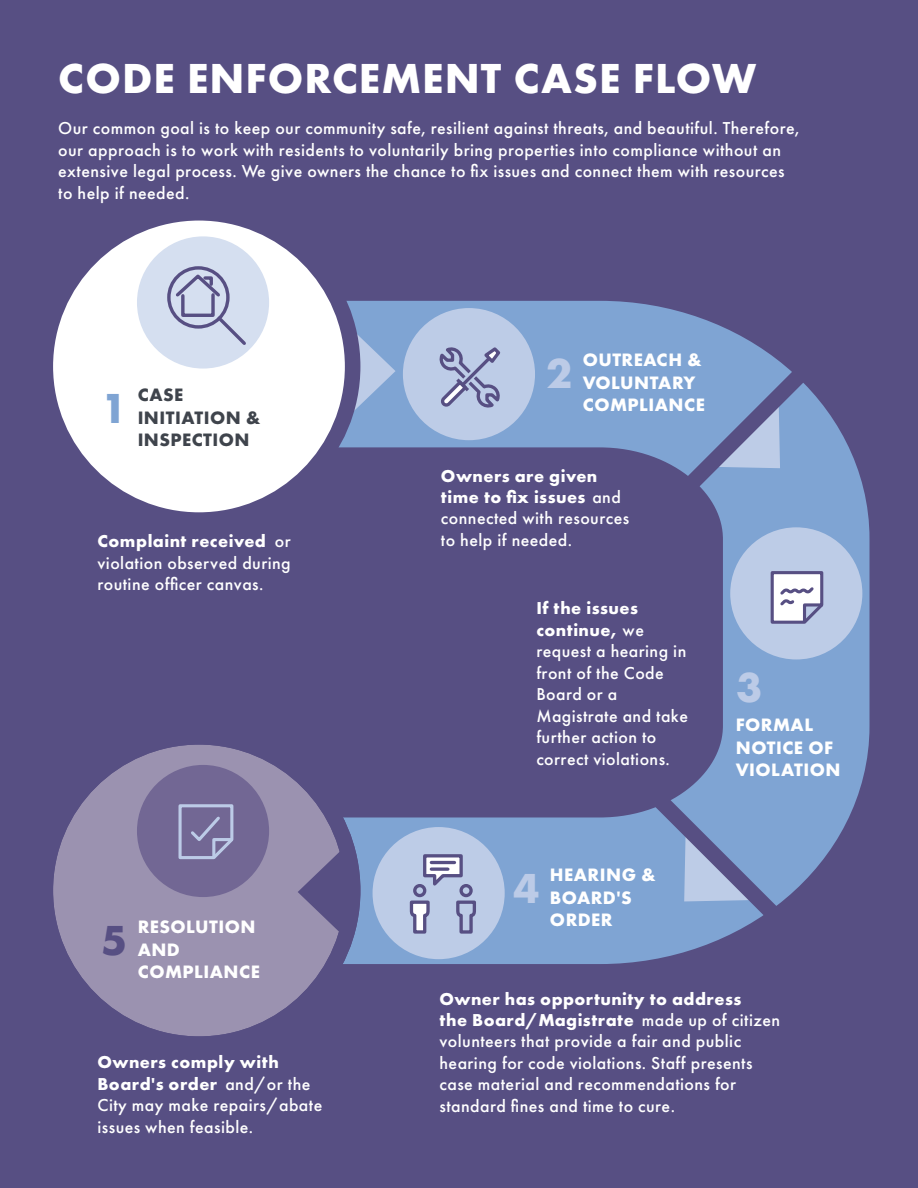
<style>
.page{position:relative;width:918px;height:1188px;background:#574f83}
.page>*{position:absolute;margin:0;border:0;box-sizing:border-box;transform-origin:0 0}
.t1{font:700 43.65px "Futura PT";letter-spacing:.025em;color:#fff}
.t2{font:700 43.65px "Futura PT";color:#bccbe7}
.t3{font:700 43.65px "Futura PT";color:#7fa4d3}
.t4{font:700 43.65px "Futura PT";color:#574f83}
.t5{font:700 18.75px/22.4px "Futura PT";letter-spacing:.025em;color:#fff}
.t6{font:700 18.75px/22.4px "Futura PT";letter-spacing:.025em;color:#3f444c}
.t7{font:500 17.85px/21.5px "Futura PT";letter-spacing:.025em;color:#fff}
.s1{font-weight:700}
</style>
<div class="page">
<svg style="left:338px;top:300px;width:532px;height:664px"></svg>
<svg style="left:351px;top:322px;width:45px;height:98px"></svg>
<div style="left:45px;top:213px;width:308px;height:307px;background:#fff;border-radius:50%"></div>
<div style="left:38px;top:205px;width:322px;height:323px;border:16px solid #574f83;border-radius:50%"></div>
<div style="left:45px;top:737px;width:308px;height:307px;background:#9b92b0;border-radius:50%"></div>
<svg style="left:298px;top:843px;width:45px;height:99px"></svg>
<div style="left:38px;top:729px;width:322px;height:323px;border:16px solid #574f83;border-radius:50%"></div>
<svg style="left:665px;top:344px;width:166px;height:166px"></svg>
<svg style="left:633px;top:774px;width:166px;height:165px"></svg>
<div style="left:403px;top:308px;width:132px;height:132px;background:#bdcce7;border-radius:50%"></div>
<svg style="left:439px;top:347px;width:62px;height:61px"></svg>
<div style="left:137px;top:236px;width:132px;height:133px;background:#d5dff0;border-radius:50%"></div>
<div style="left:730px;top:527px;width:132px;height:132px;background:#bdcce7;border-radius:50%"></div>
<div style="left:373px;top:827px;width:132px;height:132px;background:#bdcce7;border-radius:50%"></div>
<div style="left:137px;top:765px;width:132px;height:132px;background:#726794;border-radius:50%"></div>
<svg style="left:409px;top:900px;width:21px;height:34px"></svg>
<div style="left:413px;top:884px;width:13px;height:13px;border:3px solid #574f83;border-radius:50%"></div>
<svg style="left:456px;top:900px;width:20px;height:34px"></svg>
<div style="left:459px;top:884px;width:14px;height:13px;border:3px solid #574f83;border-radius:50%"></div>
<svg style="left:421px;top:854px;width:43px;height:38px"></svg>
<svg style="left:431px;top:867px;width:17px;height:4px"></svg>
<hr style="left:431px;top:861px;width:24px;height:3px;background:#574f83">
<svg style="left:178px;top:804px;width:56px;height:56px"></svg>
<svg style="left:770px;top:571px;width:54px;height:53px"></svg>
<div style="left:167px;top:266px;width:63px;height:63px;border:3px solid #574f83;border-radius:50%"></div>
<svg style="left:173px;top:272px;width:73px;height:73px"></svg>
<h1 class="t1" style="left:58px;top:50px;width:699px">CODE ENFORCEMENT CASE FLOW</h1>
<p class="t7" style="left:58px;top:118px;width:743px">Our common goal is to keep our community safe, resilient against threats, and beautiful. Therefore, our approach is to work with residents to voluntarily bring properties into compliance without an extensive legal process. We give owners the chance to fix issues and connect them with resources to help if needed.</p>
<h1 class="t3" style="left:101px;top:380px;width:28px">1</h1>
<p class="t6" style="left:138px;top:383px;width:124px">CASE<br>INITIATION &amp;<br>INSPECTION</p>
<p class="t7" style="left:97px;top:531px;width:195px;text-align:justify"><span class="s1">Complaint received</span> or violation observed during routine officer canvas.</p>
<h1 class="t4" style="left:101px;top:912px;width:28px">5</h1>
<p class="t5" style="left:138px;top:915px;width:124px">RESOLUTION<br>AND<br>COMPLIANCE</p>
<p class="t7" style="left:97px;top:1052px;width:226px"><span class="s1">Owners comply with<br>Board's order</span> and/or the<br>City may make repairs/abate issues when feasible.</p>
<h1 class="t2" style="left:546px;top:345px;width:28px">2</h1>
<p class="t5" style="left:583px;top:348px;width:124px">OUTREACH &amp;<br>VOLUNTARY<br>COMPLIANCE</p>
<p class="t7" style="left:441px;top:465px;width:190px"><span class="s1">Owners are given time to fix issues</span> and connected with resources to help if needed.</p>
<p class="t7" style="left:536px;top:598px;width:153px"><span class="s1">If the issues continue,</span> we request a hearing in front of the Code<br>Board or a<br>Magistrate and take further action to correct violations.</p>
<h1 class="t2" style="left:513px;top:861px;width:28px">4</h1>
<p class="t5" style="left:550px;top:864px;width:107px">HEARING &amp;<br>BOARD'S<br>ORDER</p>
<h1 class="t2" style="left:736px;top:659px;width:28px">3</h1>
<p class="t5" style="left:736px;top:713px;width:106px">FORMAL<br>NOTICE OF<br>VIOLATION</p>
<p class="t7" style="left:439px;top:988px;width:342px"><span class="s1">Owner has opportunity to address<br>the Board/Magistrate</span> made up of citizen volunteers that provide a fair and public hearing for code violations. Staff presents case material and recommendations for standard fines and time to cure.</p>
</div>
